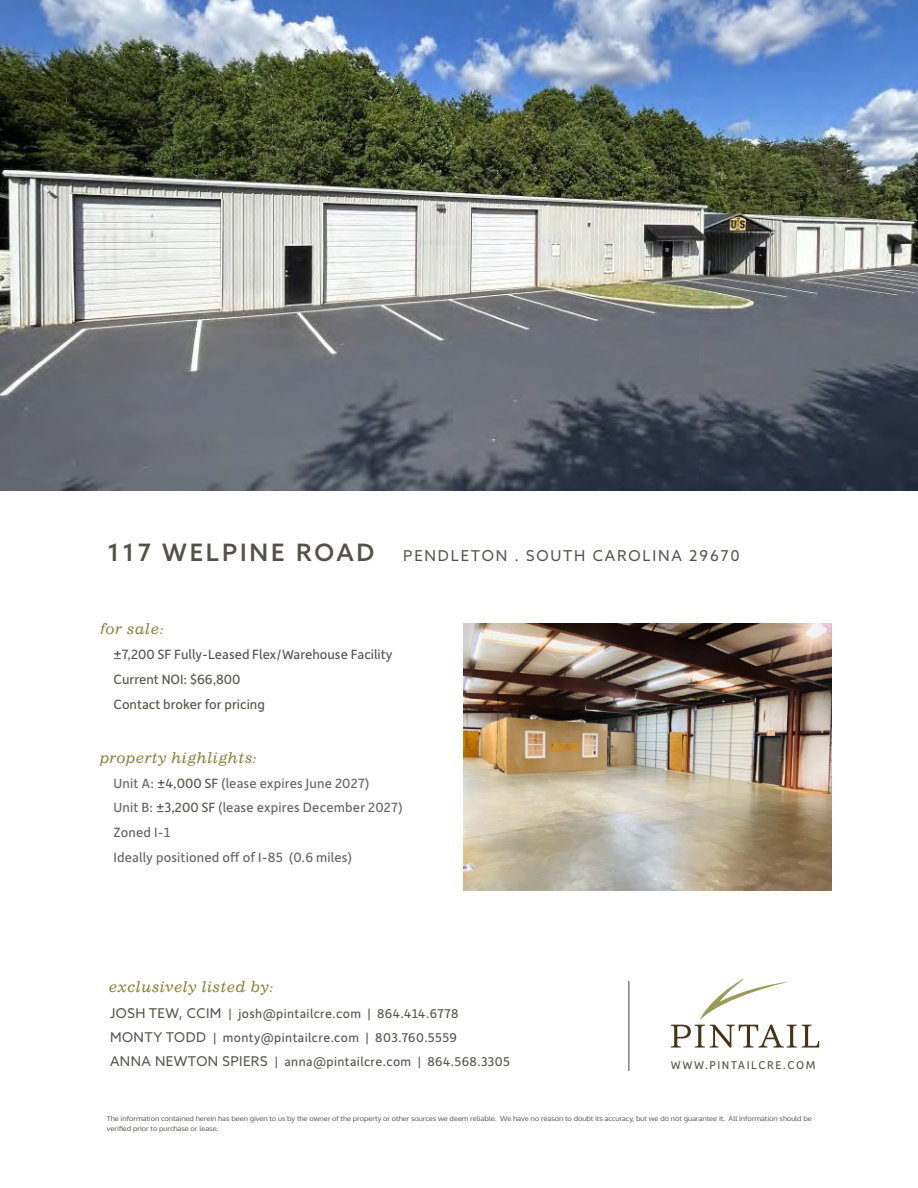
<style>
.page{position:relative;width:918px;height:1188px;background:#fff}
.page>*{position:absolute;margin:0;border:0;box-sizing:border-box;transform-origin:0 0}
.t1{font:italic 15px "Impressum Std";letter-spacing:.03em;color:#837f36}
.t2{font:15px "Azo Sans";letter-spacing:.12em;color:#53524a}
.t3{font:14.25px "Depot New";letter-spacing:.01em;color:#606160}
.t4{font:14.25px "Depot New";color:#53524a}
.t5{font:13.5px "Depot New";letter-spacing:.03em;color:#53524a}
.t6{font:12px "Depot New";letter-spacing:.13em;color:#53524a}
.t7{font:6.75px/10.5px "Oxygen";letter-spacing:-.01em;color:#53524a;scale:1.11 1}
.s1{font-weight:500;font-size:24px}
.s2{color:#53524a}
.s3{font-family:"Azo Sans"}
</style>
<div class="page">
<img style="left:0;top:0;width:918px;height:490px">
<hr style="left:628px;top:981px;width:1px;height:90px;background:#40453d">
<svg style="left:671px;top:979px;width:148px;height:69px"></svg>
<img style="left:463px;top:623px;width:369px;height:267px">
<p class="t2" style="left:107px;top:545px;width:634px"><span class="s1">117 WELPINE ROAD</span> PENDLETON . SOUTH CAROLINA 29670</p>
<p class="t1" style="left:100px;top:620px;width:65px">for sale:</p>
<p class="t4" style="left:114px;top:645px;width:280px">±7,200 SF Fully-Leased Flex/Warehouse Facility</p>
<p class="t4" style="left:114px;top:670px;width:128px">Current NOI: $66,800</p>
<p class="t4" style="left:114px;top:695px;width:153px">Contact broker for pricing</p>
<p class="t1" style="left:100px;top:749px;width:158px">property highlights:</p>
<p class="t3" style="left:114px;top:774px;width:258px">Unit A: <span class="s2">±4,000 SF</span> (lease expires June 2027)</p>
<p class="t3" style="left:114px;top:798px;width:291px">Unit B: <span class="s2">±3,200 SF</span> (lease expires December 2027)</p>
<p class="t3" style="left:114px;top:823px;width:58px">Zoned I-1</p>
<p class="t3" style="left:114px;top:848px;width:240px">Ideally positioned off of I-85 (0.6 miles)</p>
<p class="t1" style="left:109px;top:978px;width:166px">exclusively listed by:</p>
<p class="t5" style="left:110px;top:1005px;width:350px"><span class="s3">JOSH TEW, CCIM</span> | josh@pintailcre.com | 864.414.6778</p>
<p class="t5" style="left:110px;top:1029px;width:348px"><span class="s3">MONTY TODD</span> | monty@pintailcre.com | 803.760.5559</p>
<p class="t5" style="left:110px;top:1053px;width:401px"><span class="s3">ANNA NEWTON SPIERS</span> | anna@pintailcre.com | 864.568.3305</p>
<p class="t6" style="left:671px;top:1057px;width:146px">WWW.PINTAILCRE.COM</p>
<p class="t7" style="left:107px;top:1113px;width:637px">The information contained herein has been given to us by the owner of the property or other sources we deem reliable. We have no reason to doubt its accuracy, but we do not guarantee it. All information should be verified prior to purchase or lease.</p>
</div>
